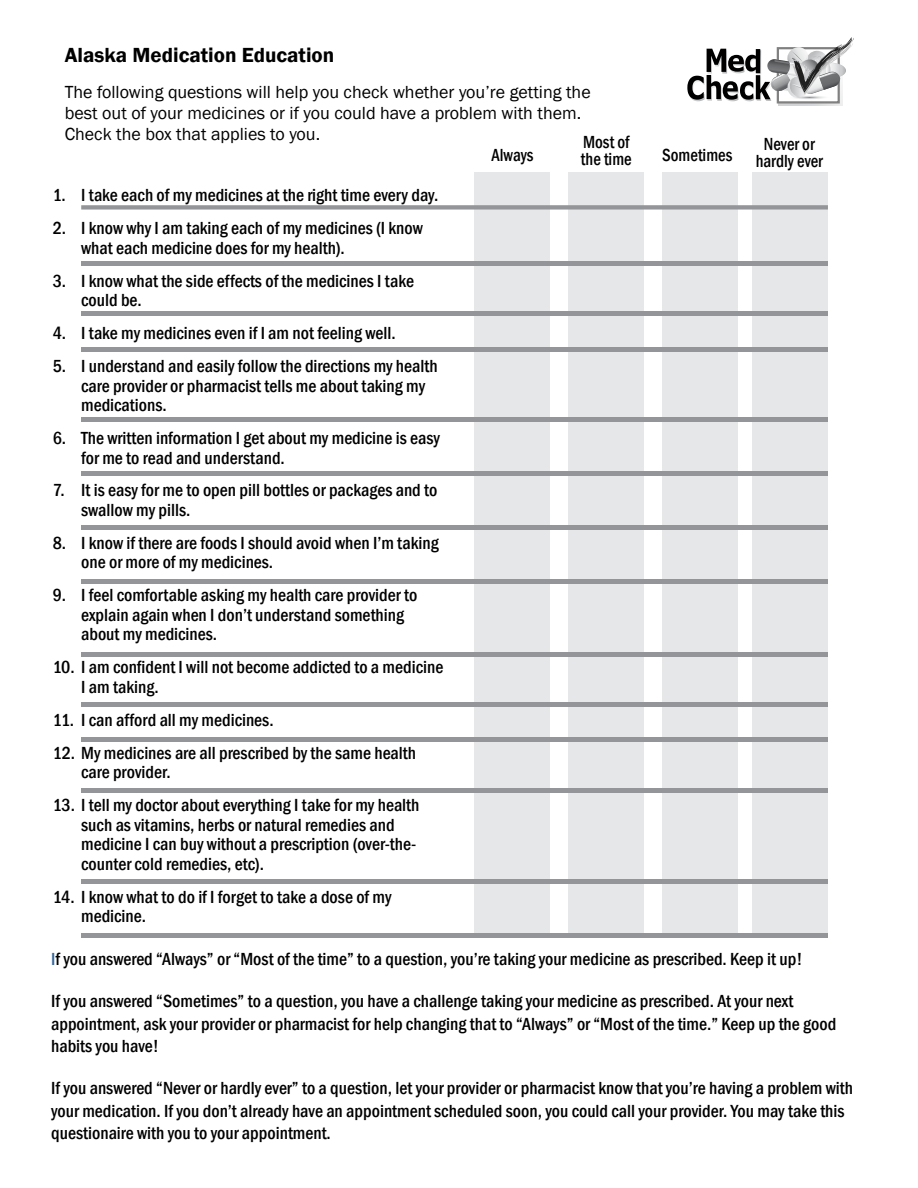
<style>
.page{position:relative;width:918px;height:1188px;background:#fff}
.page>*{position:absolute;margin:0;border:0;box-sizing:border-box;transform-origin:0 0}
.t1{font:600 21px "Franklin Gothic";color:#000}
.t2{font:500 condensed 18px/19.5px "Franklin Gothic";color:#000}
.t3{font:18px/21px "Franklin Gothic";color:#000}
.t4{font:500 condensed 18px/16.5px "Franklin Gothic";color:#000;scale:.94 1}
.s1{color:#369}
</style>
<div class="page">
<div style="left:568px;top:172px;width:76px;height:763px;background:#e6e7e8"></div>
<div style="left:662px;top:172px;width:76px;height:763px;background:#e6e7e8"></div>
<div style="left:474px;top:172px;width:76px;height:763px;background:#e6e7e8"></div>
<div style="left:752px;top:172px;width:76px;height:763px;background:#e6e7e8"></div>
<div style="left:81px;top:205px;width:747px;height:5px;background:#939598"></div>
<div style="left:81px;top:261px;width:747px;height:5px;background:#939598"></div>
<hr style="left:81px;top:311px;width:747px;height:4px;background:#939598">
<hr style="left:81px;top:348px;width:747px;height:4px;background:#939598">
<hr style="left:81px;top:417px;width:747px;height:4px;background:#939598">
<hr style="left:81px;top:471px;width:747px;height:4px;background:#939598">
<hr style="left:81px;top:525px;width:747px;height:4px;background:#939598">
<hr style="left:81px;top:579px;width:747px;height:4px;background:#939598">
<hr style="left:81px;top:653px;width:747px;height:4px;background:#939598">
<hr style="left:81px;top:702px;width:747px;height:4px;background:#939598">
<hr style="left:81px;top:737px;width:747px;height:4px;background:#939598">
<div style="left:81px;top:788px;width:747px;height:5px;background:#939598"></div>
<div style="left:81px;top:879px;width:747px;height:5px;background:#939598"></div>
<hr style="left:81px;top:933px;width:747px;height:4px;background:#939598">
<svg style="left:687px;top:37px;width:167px;height:69px"></svg>
<p class="t1" style="left:65px;top:42px;width:271px">Alaska Medication Education</p>
<p class="t3" style="left:65px;top:82px;width:527px">The following questions will help you check whether you’re getting the best out of your medicines or if you could have a problem with them.<br>Check the box that applies to you.</p>
<p class="t4" style="left:581px;top:134px;width:55px">Most of the time</p>
<p class="t4" style="left:492px;top:146px;width:46px">Always</p>
<p class="t2" style="left:53px;top:185px;width:387px">1. I take each of my medicines at the right time every day.</p>
<p class="t2" style="left:81px;top:218px;width:343px;text-indent:-28px">2. I know why I am taking each of my medicines (I know what each medicine does for my health).</p>
<p class="t2" style="left:81px;top:271px;width:334px;text-indent:-28px">3. I know what the side effects of the medicines I take could be.</p>
<p class="t2" style="left:53px;top:323px;width:345px">4. I take my medicines even if I am not feeling well.</p>
<p class="t2" style="left:81px;top:356px;width:358px;text-indent:-28px">5. I understand and easily follow the directions my health care provider or pharmacist tells me about taking my medications.</p>
<p class="t2" style="left:81px;top:428px;width:360px;text-indent:-28px">6. The written information I get about my medicine is easy for me to read and understand.</p>
<p class="t2" style="left:81px;top:481px;width:358px;text-indent:-28px">7. It is easy for me to open pill bottles or packages and to swallow my pills.</p>
<p class="t2" style="left:81px;top:533px;width:359px;text-indent:-28px">8. I know if there are foods I should avoid when I’m taking one or more of my medicines.</p>
<p class="t2" style="left:81px;top:586px;width:338px;text-indent:-28px">9. I feel comfortable asking my health care provider to explain again when I don’t understand something about my medicines.</p>
<p class="t2" style="left:81px;top:658px;width:364px;text-indent:-28px">10. I am confident I will not become addicted to a medicine<br>I am taking.</p>
<p class="t2" style="left:53px;top:710px;width:222px">11. I can afford all my medicines.</p>
<p class="t2" style="left:81px;top:743px;width:336px;text-indent:-28px">12. My medicines are all prescribed by the same health care provider.</p>
<p class="t2" style="left:81px;top:796px;width:340px;text-indent:-28px">13. I tell my doctor about everything I take for my health such as vitamins, herbs or natural remedies and medicine I can buy without a prescription (over-the&shy;counter cold remedies, etc).</p>
<p class="t2" style="left:81px;top:887px;width:312px;text-indent:-28px">14. I know what to do if I forget to take a dose of my medicine.</p>
<p class="t4" style="left:662px;top:146px;width:76px">Sometimes</p>
<p class="t4" style="left:756px;top:136px;width:73px;text-align:center">Never or hardly ever</p>
<p class="t2" style="left:51px;top:949px;width:753px"><span class="s1">I</span>f you answered “Always” or “Most of the time” to a question, you’re taking your medicine as prescribed. Keep it up!</p>
<p class="t2" style="left:51px;top:990px;width:787px;line-height:22.5px">If you answered “Sometimes” to a question, you have a challenge taking your medicine as prescribed. At your next appointment, ask your provider or pharmacist for help changing that to “Always” or “Most of the time.” Keep up the good habits you have!</p>
<p class="t2" style="left:51px;top:1077px;width:803px;line-height:22.5px">If you answered “Never or hardly ever” to a question, let your provider or pharmacist know that you’re having a problem with your medication. If you don’t already have an appointment scheduled soon, you could call your provider. You may take this questionaire with you to your appointment.</p>
</div>
